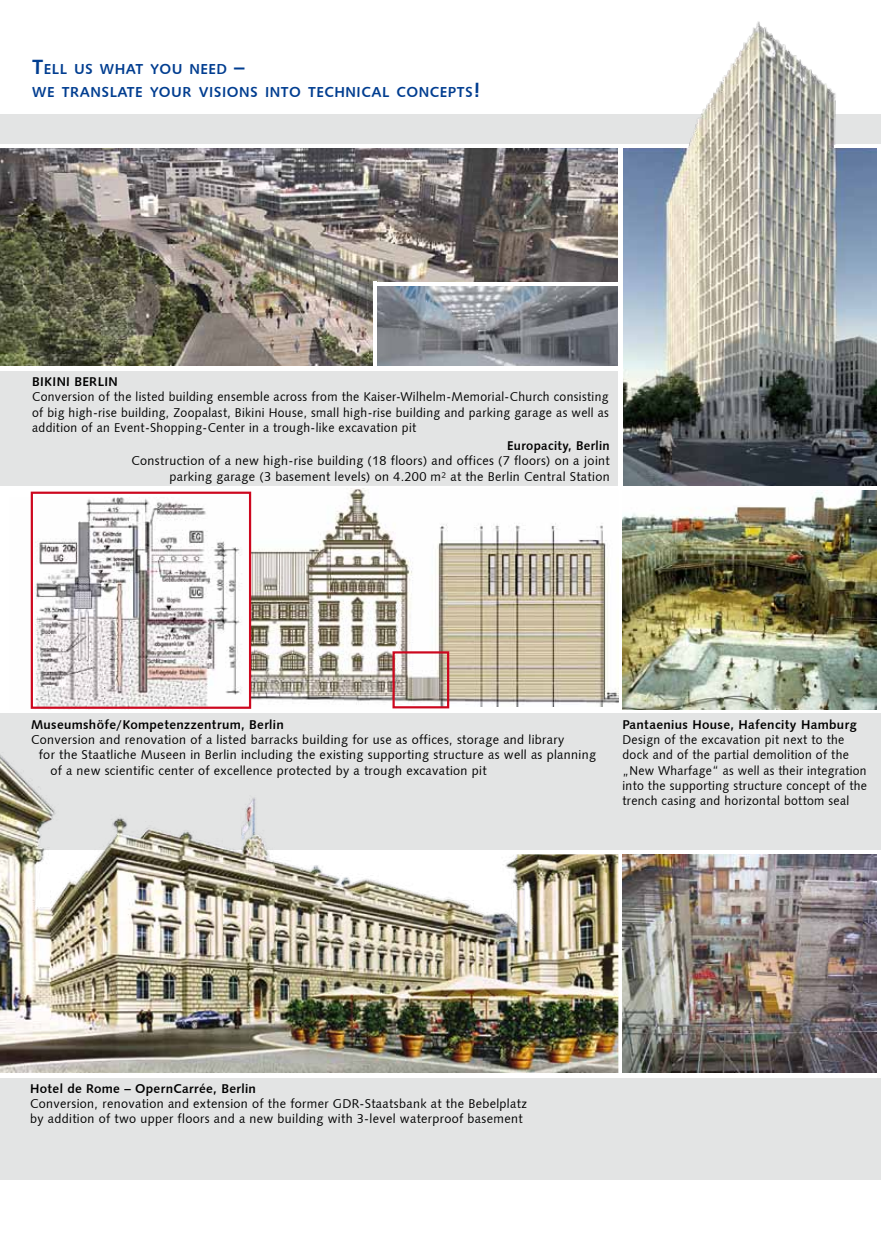
<style>
.page{position:relative;width:881px;height:1246px;background:#fff}
.page>*{position:absolute;margin:0;border:0;box-sizing:border-box;transform-origin:0 0}
.t1{font:14.55px/23.7px "Humanist 531 BT Bold A";letter-spacing:.035em;color:#003d90}
.t2{font:12.75px/15.3px "Humanist 531 BT Roman A";letter-spacing:.025em;color:#000}
.t3{font:12.75px "Humanist 531 BT Bold A";letter-spacing:.025em;color:#000}
.s1{font-size:20.7px}
</style>
<div class="page">
<div style="left:0;top:114px;width:880px;height:1066px;background:#e3e4e4"></div>
<img style="left:622px;top:21px;width:254px;height:465px">
<img style="left:0;top:148px;width:618px;height:218px">
<div style="left:0;top:850px;width:880px;height:227px;background:#fff"></div>
<div style="left:0;top:486px;width:880px;height:227px;background:#fff"></div>
<img style="left:622px;top:854px;width:254px;height:219px">
<img style="left:0;top:706px;width:618px;height:367px">
<img style="left:190px;top:488px;width:428px;height:218px">
<div style="left:392px;top:651px;width:57px;height:57px;border:2px solid #cd071e"></div>
<img style="left:9px;top:497px;width:239px;height:212px">
<div style="left:31px;top:492px;width:220px;height:217px;border:2px solid #cd071e"></div>
<hr style="left:834px;top:146px;width:43px;height:2px;background:#fff">
<img style="left:622px;top:491px;width:254px;height:218px">
<img style="left:377px;top:285px;width:241px;height:81px">
<hr style="left:618px;top:146px;width:4px;height:344px;background:#fff">
<hr style="left:0;top:366px;width:621px;height:4px;background:#fff">
<hr style="left:375px;top:282px;width:244px;height:3px;background:#fff">
<hr style="left:373px;top:282px;width:4px;height:87px;background:#fff">
<hr style="left:0;top:146px;width:686px;height:2px;background:#fff">
<p class="t1" style="left:32px;top:56px;width:449px"><span class="s1">T</span>ELL US WHAT YOU NEED <span class="s1">–<br></span>WE TRANSLATE YOUR VISIONS INTO TECHNICAL CONCEPTS<span class="s1">!</span></p>
<p class="t3" style="left:32px;top:374px;width:87px">BIKINI BERLIN</p>
<p class="t2" style="left:32px;top:389px;width:578px;text-align:justify">Conversion of the listed building ensemble across from the Kaiser-Wilhelm-Memorial-Church consisting of big high-rise building, Zoopalast, Bikini House, small high-rise building and parking garage as well as addition of an Event-Shopping-Center in a trough-like excavation pit</p>
<p class="t3" style="left:507px;top:438px;width:104px">Europacity, Berlin</p>
<p class="t2" style="left:131px;top:453px;width:479px;text-align:right">Construction of a new high-rise building (18 floors) and offices (7 floors) on a joint parking garage (3 basement levels) on 4.200 m² at the Berlin Central Station</p>
<p class="t3" style="left:31px;top:716px;width:254px">Museumshöfe/Kompetenzzentrum, Berlin</p>
<p class="t2" style="left:31px;top:732px;width:534px">Conversion and renovation of a listed barracks building for use as offices, storage and library</p>
<p class="t2" style="left:39px;top:747px;width:558px">for the Staatliche Museen in Berlin including the existing supporting structure as well as planning</p>
<p class="t2" style="left:50px;top:762px;width:437px">of a new scientific center of excellence protected by a trough excavation pit</p>
<p class="t3" style="left:622px;top:716px;width:236px">Pantaenius House, Hafencity Hamburg</p>
<p class="t2" style="left:622px;top:732px;width:246px">Design of the excavation pit next to the dock and of the partial demolition of the „New Wharfage“ as well as their integration into the supporting structure concept of the trench casing and horizontal bottom seal</p>
<p class="t3" style="left:30px;top:1080px;width:227px">Hotel de Rome – OpernCarrée, Berlin</p>
<p class="t2" style="left:30px;top:1095px;width:498px">Conversion, renovation and extension of the former GDR-Staatsbank at the Bebelplatz by addition of two upper floors and a new building with 3-level waterproof basement</p>
</div>
